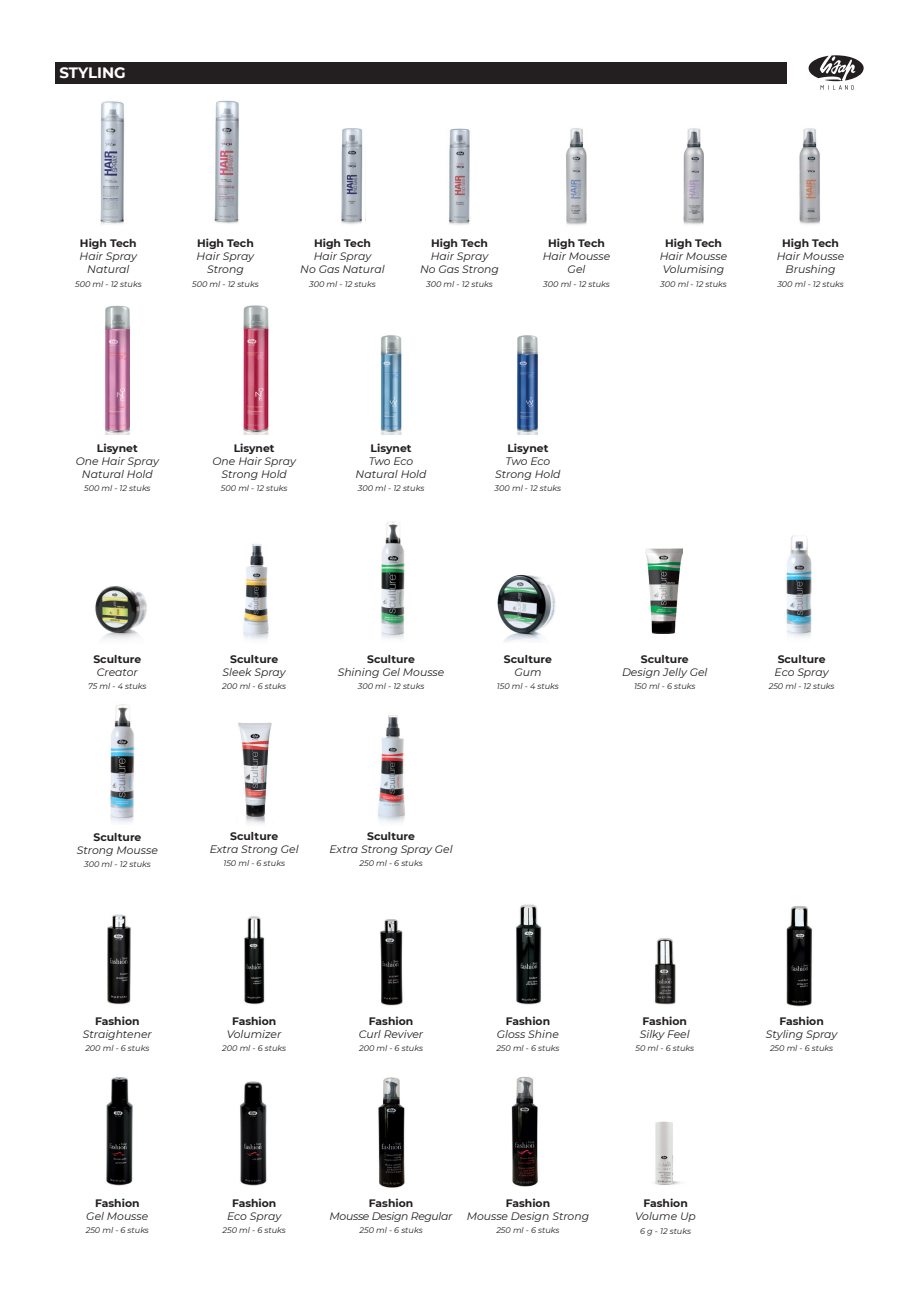
<style>
.page{position:relative;width:919px;height:1289px;background:#fff}
.page>*{position:absolute;margin:0;border:0;box-sizing:border-box;transform-origin:0 0}
.t1{font:700 15px "Montserrat";letter-spacing:-.005em;color:#fff}
.t2{font:italic 10.8px/12.9px "Montserrat";color:#231f20;text-align:center}
.t3{font:700 10.8px "Montserrat";color:#231f20}
.t4{font:italic 10.8px "Montserrat";letter-spacing:-.03em;color:#231f20}
.t5{font:italic 8.1px "Montserrat";color:#231f20}
</style>
<div class="page">
<img style="left:243px;top:305px;width:26px;height:130px">
<img style="left:380px;top:335px;width:22px;height:100px">
<img style="left:517px;top:335px;width:21px;height:100px">
<img style="left:100px;top:101px;width:25px;height:124px">
<img style="left:214px;top:100px;width:25px;height:124px">
<img style="left:566px;top:128px;width:21px;height:97px">
<img style="left:683px;top:128px;width:21px;height:97px">
<img style="left:799px;top:128px;width:21px;height:97px">
<img style="left:448px;top:128px;width:22px;height:97px">
<img style="left:341px;top:128px;width:22px;height:97px">
<img style="left:104px;top:305px;width:27px;height:130px">
<img style="left:107px;top:914px;width:24px;height:91px">
<img style="left:654px;top:938px;width:22px;height:67px">
<img style="left:516px;top:904px;width:26px;height:101px">
<img style="left:244px;top:916px;width:21px;height:89px">
<img style="left:380px;top:919px;width:23px;height:87px">
<img style="left:786px;top:906px;width:26px;height:101px">
<img style="left:106px;top:1077px;width:27px;height:109px">
<img style="left:240px;top:1081px;width:27px;height:105px">
<img style="left:511px;top:1076px;width:27px;height:111px">
<img style="left:654px;top:1121px;width:27px;height:64px">
<img style="left:378px;top:1077px;width:27px;height:111px">
<img style="left:110px;top:704px;width:25px;height:119px">
<img style="left:378px;top:715px;width:27px;height:108px">
<img style="left:238px;top:722px;width:34px;height:102px">
<img style="left:497px;top:574px;width:59px;height:69px">
<img style="left:786px;top:535px;width:26px;height:102px">
<img style="left:645px;top:549px;width:37px;height:85px">
<img style="left:95px;top:586px;width:52px;height:53px">
<img style="left:243px;top:544px;width:26px;height:96px">
<img style="left:381px;top:521px;width:24px;height:118px">
<div style="left:55px;top:62px;width:732px;height:21px;background:#231f20"></div>
<svg style="left:808px;top:55px;width:56px;height:35px"></svg>
<h1 class="t1" style="left:60px;top:62px;width:68px">STYLING</h1>
<p class="t3" style="left:80px;top:236px;width:58px">High Tech</p>
<p class="t2" style="left:80px;top:250px;width:59px">Hair Spray<br>Natural</p>
<p class="t5" style="left:75px;top:278px;width:68px">500 ml - 12 stuks</p>
<p class="t3" style="left:197px;top:236px;width:58px">High Tech</p>
<p class="t2" style="left:197px;top:250px;width:59px">Hair Spray<br>Strong</p>
<p class="t5" style="left:192px;top:278px;width:68px">500 ml - 12 stuks</p>
<p class="t3" style="left:314px;top:236px;width:58px">High Tech</p>
<p class="t2" style="left:300px;top:250px;width:86px">Hair Spray<br>No Gas Natural</p>
<p class="t5" style="left:309px;top:278px;width:68px">300 ml - 12 stuks</p>
<p class="t3" style="left:431px;top:236px;width:58px">High Tech</p>
<p class="t2" style="left:420px;top:250px;width:80px">Hair Spray<br>No Gas Strong</p>
<p class="t5" style="left:426px;top:278px;width:68px">300 ml - 12 stuks</p>
<p class="t3" style="left:548px;top:236px;width:58px">High Tech</p>
<p class="t2" style="left:542px;top:250px;width:69px">Hair Mousse<br>Gel</p>
<p class="t5" style="left:543px;top:278px;width:68px">300 ml - 12 stuks</p>
<p class="t3" style="left:665px;top:236px;width:58px">High Tech</p>
<p class="t2" style="left:659px;top:250px;width:69px;text-align:left">Hair Mousse<br>Volumising</p>
<p class="t5" style="left:660px;top:278px;width:68px">300 ml - 12 stuks</p>
<p class="t3" style="left:782px;top:236px;width:58px">High Tech</p>
<p class="t2" style="left:776px;top:250px;width:69px">Hair Mousse<br>Brushing</p>
<p class="t5" style="left:777px;top:278px;width:68px">300 ml - 12 stuks</p>
<p class="t3" style="left:97px;top:440px;width:42px">Lisynet</p>
<p class="t2" style="left:76px;top:454px;width:85px">One Hair Spray<br>Natural Hold</p>
<p class="t5" style="left:84px;top:482px;width:68px">500 ml - 12 stuks</p>
<p class="t3" style="left:234px;top:440px;width:42px">Lisynet</p>
<p class="t2" style="left:212px;top:454px;width:85px">One Hair Spray<br>Strong Hold</p>
<p class="t5" style="left:221px;top:482px;width:68px">500 ml - 12 stuks</p>
<p class="t3" style="left:370px;top:440px;width:42px">Lisynet</p>
<p class="t2" style="left:355px;top:454px;width:72px">Two Eco<br>Natural Hold</p>
<p class="t5" style="left:358px;top:482px;width:68px">300 ml - 12 stuks</p>
<p class="t3" style="left:507px;top:440px;width:42px">Lisynet</p>
<p class="t2" style="left:495px;top:454px;width:67px">Two Eco<br>Strong Hold</p>
<p class="t5" style="left:494px;top:482px;width:68px">300 ml - 12 stuks</p>
<p class="t3" style="left:93px;top:651px;width:49px">Sculture</p>
<p class="t2" style="left:97px;top:665px;width:43px">Creator</p>
<p class="t5" style="left:88px;top:681px;width:60px">75 ml - 4 stuks</p>
<p class="t3" style="left:230px;top:651px;width:49px">Sculture</p>
<p class="t2" style="left:222px;top:665px;width:65px">Sleek Spray</p>
<p class="t5" style="left:222px;top:681px;width:65px">200 ml - 6 stuks</p>
<p class="t3" style="left:367px;top:651px;width:49px">Sculture</p>
<p class="t2" style="left:337px;top:665px;width:108px">Shining Gel Mousse</p>
<p class="t5" style="left:358px;top:681px;width:68px">300 ml - 12 stuks</p>
<p class="t3" style="left:504px;top:651px;width:49px">Sculture</p>
<p class="t2" style="left:514px;top:665px;width:29px">Gum</p>
<p class="t5" style="left:497px;top:681px;width:63px">150 ml - 4 stuks</p>
<p class="t3" style="left:93px;top:829px;width:49px">Sculture</p>
<p class="t2" style="left:77px;top:842px;width:82px">Strong Mousse</p>
<p class="t5" style="left:84px;top:858px;width:68px">300 ml - 12 stuks</p>
<p class="t3" style="left:230px;top:828px;width:49px">Sculture</p>
<p class="t2" style="left:210px;top:842px;width:90px">Extra Strong Gel</p>
<p class="t5" style="left:223px;top:858px;width:63px">150 ml - 6 stuks</p>
<p class="t3" style="left:367px;top:828px;width:49px">Sculture</p>
<p class="t2" style="left:329px;top:842px;width:125px">Extra Strong Spray Gel</p>
<p class="t5" style="left:359px;top:858px;width:65px">250 ml - 6 stuks</p>
<p class="t3" style="left:640px;top:651px;width:49px">Sculture</p>
<p class="t2" style="left:622px;top:665px;width:87px">Design Jelly Gel</p>
<p class="t5" style="left:634px;top:681px;width:63px">150 ml - 6 stuks</p>
<p class="t3" style="left:777px;top:651px;width:49px">Sculture</p>
<p class="t2" style="left:774px;top:665px;width:56px">Eco Spray</p>
<p class="t5" style="left:768px;top:681px;width:67px">250 ml - 12 stuks</p>
<p class="t3" style="left:95px;top:1013px;width:46px">Fashion</p>
<p class="t2" style="left:83px;top:1027px;width:71px">Straightener</p>
<p class="t5" style="left:85px;top:1042px;width:65px">200 ml - 6 stuks</p>
<p class="t3" style="left:95px;top:1195px;width:46px">Fashion</p>
<p class="t2" style="left:86px;top:1209px;width:64px">Gel Mousse</p>
<p class="t5" style="left:86px;top:1224px;width:65px">250 ml - 6 stuks</p>
<p class="t3" style="left:232px;top:1013px;width:46px">Fashion</p>
<p class="t2" style="left:227px;top:1027px;width:56px">Volumizer</p>
<p class="t5" style="left:222px;top:1042px;width:65px">200 ml - 6 stuks</p>
<p class="t3" style="left:369px;top:1013px;width:46px">Fashion</p>
<p class="t2" style="left:359px;top:1027px;width:66px">Curl Reviver</p>
<p class="t5" style="left:359px;top:1042px;width:65px">200 ml - 6 stuks</p>
<p class="t3" style="left:505px;top:1013px;width:46px">Fashion</p>
<p class="t2" style="left:497px;top:1027px;width:64px">Gloss Shine</p>
<p class="t5" style="left:496px;top:1042px;width:65px">250 ml - 6 stuks</p>
<p class="t3" style="left:642px;top:1013px;width:46px">Fashion</p>
<p class="t2" style="left:639px;top:1027px;width:51px">Silky Feel</p>
<p class="t5" style="left:635px;top:1042px;width:60px">50 ml - 6 stuks</p>
<p class="t3" style="left:232px;top:1195px;width:46px">Fashion</p>
<p class="t2" style="left:227px;top:1209px;width:56px">Eco Spray</p>
<p class="t5" style="left:222px;top:1224px;width:65px">250 ml - 6 stuks</p>
<p class="t3" style="left:369px;top:1195px;width:46px">Fashion</p>
<p class="t4" style="left:329px;top:1208px;width:124px">Mousse Design Regular</p>
<p class="t5" style="left:359px;top:1224px;width:65px">250 ml - 6 stuks</p>
<p class="t3" style="left:505px;top:1195px;width:46px">Fashion</p>
<p class="t2" style="left:466px;top:1209px;width:124px">Mousse Design Strong</p>
<p class="t5" style="left:496px;top:1224px;width:65px">250 ml - 6 stuks</p>
<p class="t3" style="left:643px;top:1195px;width:46px">Fashion</p>
<p class="t2" style="left:635px;top:1209px;width:62px">Volume Up</p>
<p class="t5" style="left:640px;top:1225px;width:52px">6 g - 12 stuks</p>
<p class="t3" style="left:779px;top:1013px;width:46px">Fashion</p>
<p class="t2" style="left:765px;top:1027px;width:73px">Styling Spray</p>
<p class="t5" style="left:770px;top:1042px;width:65px">250 ml - 6 stuks</p>
</div>
